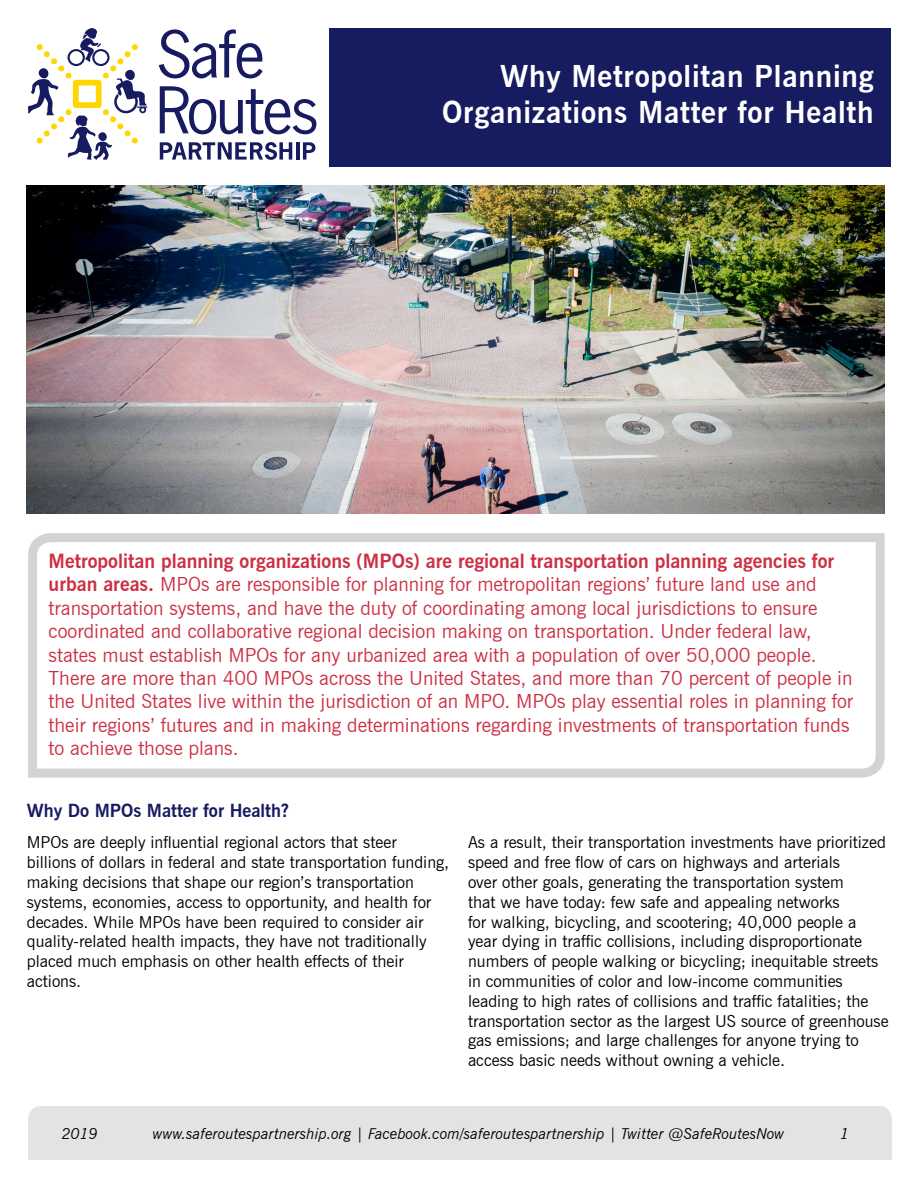
<style>
.page{position:relative;width:918px;height:1188px;background:#fff}
.page>*{position:absolute;margin:0;border:0;box-sizing:border-box;transform-origin:0 0}
.t1{font:700 30px/36px "News Gothic BT";letter-spacing:.025em;color:#fff;text-align:right}
.t2{font:19.5px/23.4px "News Gothic BT";color:#cc3045}
.t3{font:700 18px "News Gothic BT";color:#171b60}
.t4{font:16.5px/19.8px "News Gothic BT";color:#000}
.t5{font:italic 15px "News Gothic BT";color:#000}
.s1{font-weight:700}
</style>
<div class="page">
<div style="left:28px;top:1106px;width:864px;height:54px;background:#e3e3e3"></div>
<div style="left:330px;top:28px;width:561px;height:138px;background:#171b60"></div>
<svg style="left:159px;top:29px;width:104px;height:49px"></svg>
<svg style="left:160px;top:86px;width:156px;height:48px"></svg>
<svg style="left:160px;top:142px;width:132px;height:18px"></svg>
<hr style="left:296px;top:142px;width:3px;height:18px;background:#171b60">
<svg style="left:303px;top:142px;width:13px;height:18px"></svg>
<svg style="left:28px;top:28px;width:119px;height:132px"></svg>
<svg style="left:28px;top:533px;width:857px;height:245px"></svg>
<img style="left:27px;top:186px;width:858px;height:327px">
<h1 class="t1" style="left:442px;top:58px;width:433px">Why Metropolitan Planning<br>Organizations Matter for Health</h1>
<p class="t2" style="left:49px;top:549px;width:806px"><span class="s1">Metropolitan planning organizations (MPOs) are regional transportation planning agencies for urban areas.</span> MPOs are responsible for planning for metropolitan regions’ future land use and transportation systems, and have the duty of coordinating among local jurisdictions to ensure coordinated and collaborative regional decision making on transportation. Under federal law, states must establish MPOs for any urbanized area with a population of over 50,000 people.<br>There are more than 400 MPOs across the United States, and more than 70 percent of people in the United States live within the jurisdiction of an MPO. MPOs play essential roles in planning for their regions’ futures and in making determinations regarding investments of transportation funds to achieve those plans.</p>
<p class="t3" style="left:27px;top:799px;width:264px">Why Do MPOs Matter for Health?</p>
<p class="t4" style="left:27px;top:833px;width:424px">MPOs are deeply influential regional actors that steer billions of dollars in federal and state transportation funding, making decisions that shape our region’s transportation systems, economies, access to opportunity, and health for decades. While MPOs have been required to consider air quality-related health impacts, they have not traditionally placed much emphasis on other health effects of their actions.</p>
<p class="t4" style="left:468px;top:833px;width:422px">As a result, their transportation investments have prioritized speed and free flow of cars on highways and arterials<br>over other goals, generating the transportation system<br>that we have today: few safe and appealing networks<br>for walking, bicycling, and scootering; 40,000 people a year dying in traffic collisions, including disproportionate numbers of people walking or bicycling; inequitable streets in communities of color and low-income communities leading to high rates of collisions and traffic fatalities; the transportation sector as the largest US source of greenhouse gas emissions; and large challenges for anyone trying to access basic needs without owning a vehicle.</p>
<p class="t5" style="left:62px;top:1125px;width:38px">2019</p>
<p class="t5" style="left:153px;top:1124px;width:633px">www.saferoutespartnership.org | Facebook.com/saferoutespartnership | Twitter @SafeRoutesNow</p>
<p class="t5" style="left:840px;top:1124px;width:11px">1</p>
</div>
